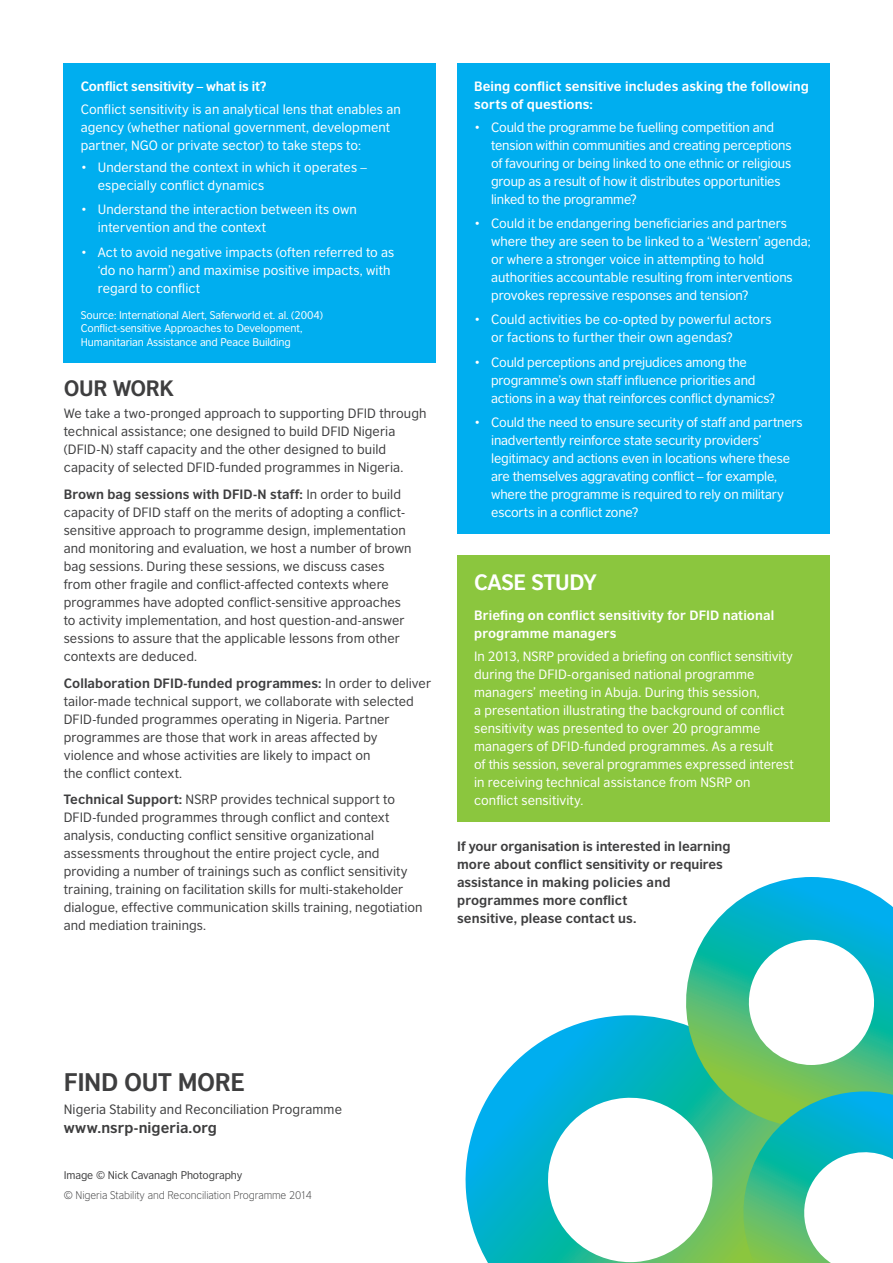
<style>
.page{position:relative;width:893px;height:1263px;background:#fff}
.page>*{position:absolute;margin:0;border:0;box-sizing:border-box;transform-origin:0 0}
.t1{font:700 24px "British Council Sans";letter-spacing:-.02em;color:#3e3e3f}
.t2{font:700 21px "British Council Sans";letter-spacing:-.02em;color:#fff}
.t3{font:700 21px "British Council Sans";letter-spacing:-.02em;color:#3e3e3f}
.t4{font:700 14.25px "British Council Sans";letter-spacing:.005em;color:#3e3e3f}
.t5{font:12.75px/18px "British Council Sans";letter-spacing:-.005em;color:#fff}
.t6{font:12.75px/18px "British Council Sans";letter-spacing:.005em;color:#3e3e3f}
.t7{font:700 12.75px/18px "British Council Sans";color:#3e3e3f}
.t8{font:700 12.75px/18px "British Council Sans";letter-spacing:.01em;color:#fff}
.t9{font:700 12.75px "British Council Sans";letter-spacing:-.01em;color:#fff}
.t10{font:10.5px/13.5px "British Council Sans";letter-spacing:-.01em;color:#fff}
.t11{font:300 10.5px "British Council Sans";letter-spacing:-.01em;color:#3e3e3f}
.t12{font:10.5px "British Council Sans";letter-spacing:-.01em;color:#3e3e3f}
.s1{font-weight:700}
</style>
<div class="page">
<svg style="left:465px;top:1015px;width:264px;height:248px"></svg>
<svg style="left:669px;top:877px;width:224px;height:268px"></svg>
<svg style="left:729px;top:1091px;width:164px;height:172px"></svg>
<div style="left:457px;top:555px;width:372px;height:267px;background:#8bc63e"></div>
<div style="left:64px;top:64px;width:372px;height:299px;background:#00aeef"></div>
<div style="left:457px;top:64px;width:372px;height:470px;background:#00aeef"></div>
<p class="t9" style="left:81px;top:79px;width:187px">Conflict sensitivity – what is it?</p>
<p class="t5" style="left:81px;top:100px;width:322px">Conflict sensitivity is an analytical lens that enables an agency (whether national government, development partner, NGO or private sector) to take steps to:</p>
<p class="t5" style="left:98px;top:158px;width:271px;text-indent:-17px">• Understand the context in which it operates – especially conflict dynamics</p>
<p class="t5" style="left:98px;top:200px;width:261px;text-indent:-17px">• Understand the interaction between its own intervention and the context</p>
<p class="t5" style="left:98px;top:243px;width:298px;text-indent:-17px">• Act to avoid negative impacts (often referred to as ‘do no harm’) and maximise positive impacts, with regard to conflict</p>
<p class="t10" style="left:81px;top:308px;width:244px">Source: International Alert, Saferworld et. al. (2004)<br>Conflict-sensitive Approaches to Development,<br>Humanitarian Assistance and Peace Building</p>
<h2 class="t3" style="left:64px;top:375px;width:112px">OUR WORK</h2>
<p class="t6" style="left:64px;top:405px;width:364px">We take a two-pronged approach to supporting DFID through technical assistance; one designed to build DFID Nigeria (DFID-N) staff capacity and the other designed to build capacity of selected DFID-funded programmes in Nigeria.</p>
<p class="t6" style="left:64px;top:485px;width:349px"><span class="s1">Brown bag sessions with DFID-N staff:</span> In order to build capacity of DFID staff on the merits of adopting a conflict&shy;sensitive approach to programme design, implementation and monitoring and evaluation, we host a number of brown bag sessions. During these sessions, we discuss cases from other fragile and conflict-affected contexts where programmes have adopted conflict-sensitive approaches to activity implementation, and host question-and-answer sessions to assure that the applicable lessons from other contexts are deduced.</p>
<p class="t6" style="left:64px;top:674px;width:369px"><span class="s1">Collaboration DFID-funded programmes:</span> In order to deliver tailor-made technical support, we collaborate with selected DFID-funded programmes operating in Nigeria. Partner programmes are those that work in areas affected by<br>violence and whose activities are likely to impact on<br>the conflict context.</p>
<p class="t6" style="left:64px;top:790px;width:360px"><span class="s1">Technical Support:</span> NSRP provides technical support to DFID-funded programmes through conflict and context analysis, conducting conflict sensitive organizational assessments throughout the entire project cycle, and providing a number of trainings such as conflict sensitivity training, training on facilitation skills for multi-stakeholder dialogue, effective communication skills training, negotiation and mediation trainings.</p>
<p class="t8" style="left:474px;top:77px;width:336px">Being conflict sensitive includes asking the following sorts of questions:</p>
<p class="t5" style="left:491px;top:118px;width:302px;text-indent:-17px">• Could the programme be fuelling competition and tension within communities and creating perceptions of favouring or being linked to one ethnic or religious group as a result of how it distributes opportunities linked to the programme?</p>
<p class="t5" style="left:491px;top:214px;width:321px;text-indent:-17px">• Could it be endangering beneficiaries and partners where they are seen to be linked to a ‘Western’ agenda; or where a stronger voice in attempting to hold authorities accountable resulting from interventions provokes repressive responses and tension?</p>
<p class="t5" style="left:491px;top:310px;width:282px;text-indent:-17px">• Could activities be co-opted by powerful actors or factions to further their own agendas?</p>
<p class="t5" style="left:491px;top:353px;width:285px;text-indent:-17px">• Could perceptions and prejudices among the programme’s own staff influence priorities and actions in a way that reinforces conflict dynamics?</p>
<p class="t5" style="left:491px;top:413px;width:313px;text-indent:-17px">• Could the need to ensure security of staff and partners inadvertently reinforce state security providers’ legitimacy and actions even in locations where these are themselves aggravating conflict – for example, where the programme is required to rely on military escorts in a conflict zone?</p>
<h2 class="t2" style="left:474px;top:569px;width:124px">CASE STUDY</h2>
<p class="t8" style="left:474px;top:606px;width:302px">Briefing on conflict sensitivity for DFID national programme managers</p>
<p class="t5" style="left:474px;top:647px;width:321px">In 2013, NSRP provided a briefing on conflict sensitivity during the DFID-organised national programme managers’ meeting in Abuja. During this session,<br>a presentation illustrating the background of conflict sensitivity was presented to over 20 programme managers of DFID-funded programmes. As a result<br>of this session, several programmes expressed interest in receiving technical assistance from NSRP on conflict sensitivity.</p>
<p class="t7" style="left:457px;top:837px;width:275px">If your organisation is interested in learning more about conflict sensitivity or requires assistance in making policies and programmes more conflict<br>sensitive, please contact us.</p>
<h1 class="t1" style="left:64px;top:1067px;width:183px">FIND OUT MORE</h1>
<p class="t6" style="left:64px;top:1100px;width:280px">Nigeria Stability and Reconciliation Programme</p>
<p class="t4" style="left:64px;top:1119px;width:155px">www.nsrp-nigeria.org</p>
<p class="t12" style="left:64px;top:1169px;width:180px">Image © Nick Cavanagh Photography</p>
<p class="t11" style="left:64px;top:1189px;width:250px">© Nigeria Stability and Reconciliation Programme 2014</p>
</div>
